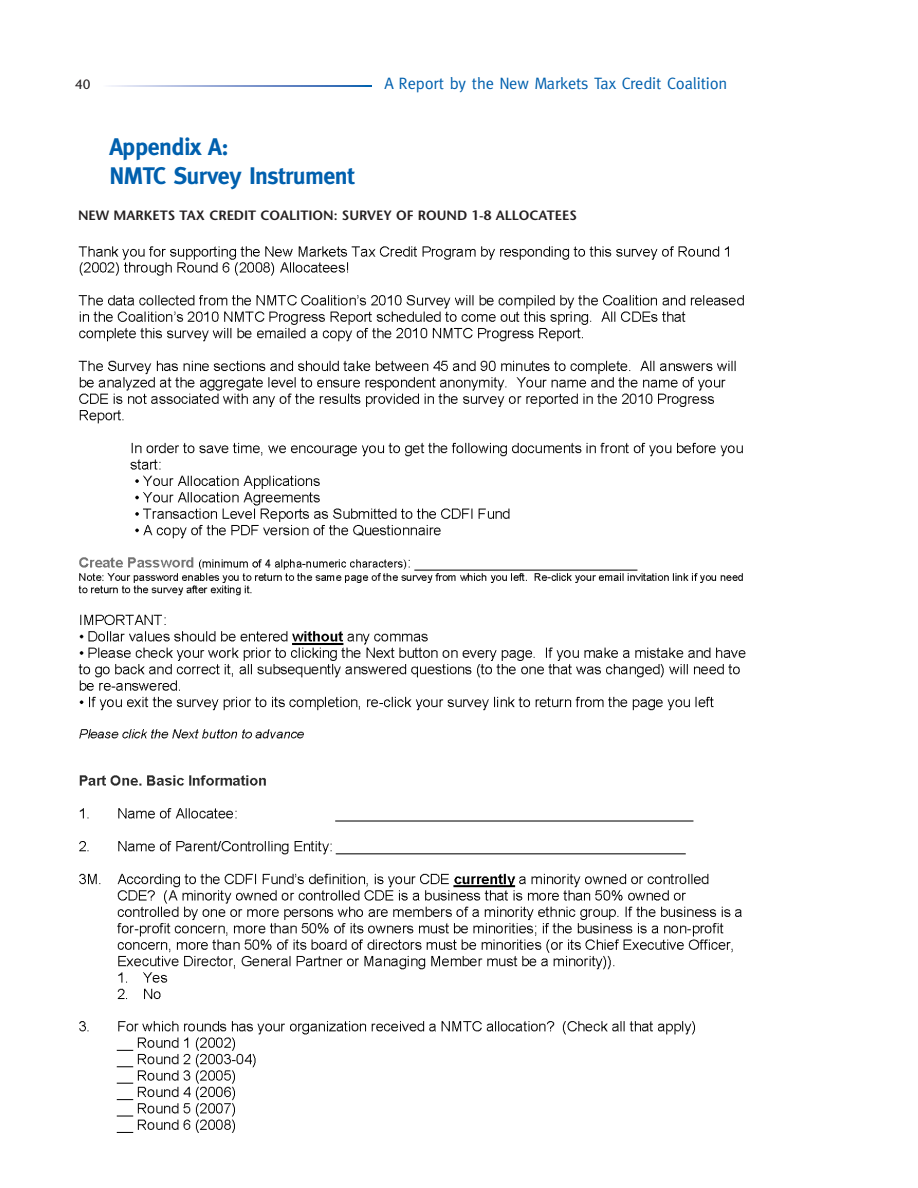
<style>
.page{position:relative;width:918px;height:1188px;background:#fff}
.page>*{position:absolute;margin:0;border:0;box-sizing:border-box;transform-origin:0 0}
.t1{font:700 24px/28.5px "Meta";letter-spacing:-.02em;color:#0060ae}
.t2{font:16.5px "Meta";letter-spacing:-.01em;color:#0060ae}
.t3{font:600 13.5px "Stone Sans";color:#231f20}
.t4{font:13.5px "Stone Sans";color:#231f20}
</style>
<div class="page">
<svg style="left:109px;top:86px;width:262px;height:1px"></svg>
<img style="left:78px;top:246px;width:668px;height:887px">
<p class="t4" style="left:75px;top:79px;width:17px">40</p>
<p class="t2" style="left:384px;top:77px;width:345px">A Report by the New Markets Tax Credit Coalition</p>
<h1 class="t1" style="left:110px;top:135px;width:247px">Appendix A:<br>NMTC Survey Instrument</h1>
<p class="t3" style="left:78px;top:210px;width:500px">NEW MARKETS TAX CREDIT COALITION: SURVEY OF ROUND 1-8 ALLOCATEES</p>
</div>
